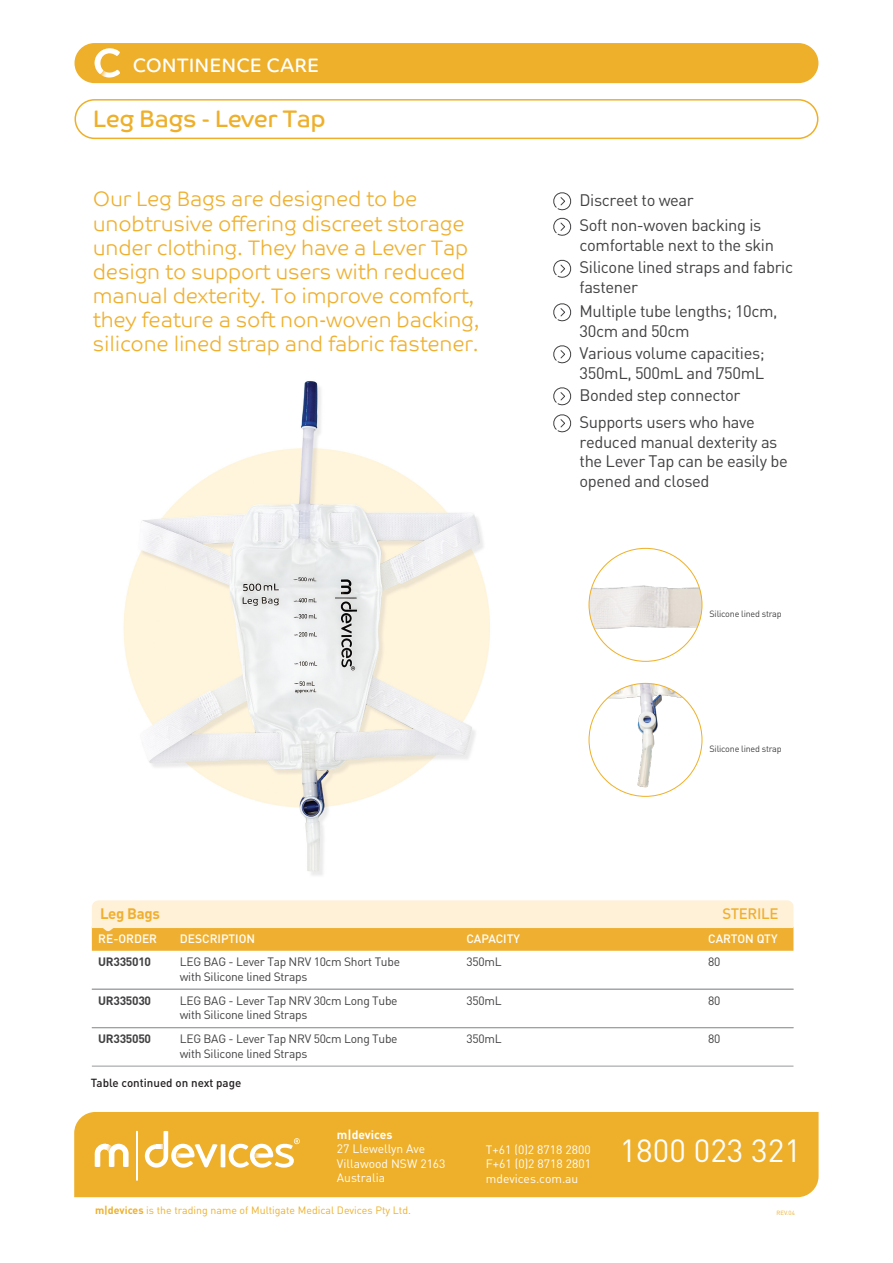
<style>
.page{position:relative;width:893px;height:1263px;background:#fff}
.page>*{position:absolute;margin:0;border:0;box-sizing:border-box;transform-origin:0 0}
.t1{font:31.65px "DIN Pro";color:#fdfefe}
.t2{font:24px "Co Text";letter-spacing:-.025em;color:#eeb02b}
.t3{font:300 21px/24.3px "Co Text";letter-spacing:-.01em;color:#efb02f}
.t4{font:19.5px "Co Text";color:#fff}
.t5{font:16.5px/22.2px "DIN Pro";letter-spacing:-.025em;color:#414042}
.t6{font:700 15px "DIN Pro";letter-spacing:-.025em;color:#efb031}
.t7{font:500 15px "DIN Pro";letter-spacing:-.025em;color:#efb031}
.t8{font:12px/14.4px "DIN Pro";letter-spacing:-.025em;color:#414042}
.t9{font:12px/14.5px "DIN Pro";color:#fffefe}
.t10{font:500 12px "DIN Pro";color:#fff}
.t11{font:700 12px "DIN Pro";letter-spacing:-.025em;color:#414042}
.t12{font:700 12px "DIN Pro";color:#fffefe}
.t13{font:500 11.7px "DIN Pro";color:#231f20}
.t14{font:10.5px "DIN Pro";color:#eeb02b}
.t15{font:9px "DIN Pro";letter-spacing:-.025em;color:#414142}
.t16{font:6px "DIN Pro";color:#eeb02b}
.s1{font-weight:700}
</style>
<div class="page">
<img style="left:91px;top:381px;width:519px;height:551px">
<img style="left:589px;top:548px;width:113px;height:113px;border-radius:56px">
<img style="left:589px;top:683px;width:113px;height:113px;border-radius:56px">
<svg style="left:92px;top:900px;width:701px;height:51px;background:#f7d38e"></svg>
<hr style="left:92px;top:989px;width:701px;height:1px;background:#9d9fa2">
<hr style="left:92px;top:1065px;width:701px;height:2px;background:#9d9fa2">
<hr style="left:92px;top:1027px;width:701px;height:1px;background:#9d9fa2">
<svg style="left:553px;top:192px;width:19px;height:44px"></svg>
<svg style="left:553px;top:259px;width:19px;height:19px"></svg>
<svg style="left:553px;top:303px;width:19px;height:19px"></svg>
<svg style="left:553px;top:345px;width:19px;height:19px"></svg>
<svg style="left:553px;top:386px;width:20px;height:20px"></svg>
<svg style="left:553px;top:413px;width:20px;height:20px"></svg>
<div style="left:75px;top:44px;width:743px;height:38px;background:#eeb02b;border-radius:19px"></div>
<div style="left:74px;top:43px;width:744px;height:40px;border:2px solid #eeb02b;border-radius:19px"></div>
<div style="left:74px;top:99px;width:744px;height:40px;border:2px solid #eeb02b;border-radius:19px"></div>
<svg style="left:94px;top:48px;width:26px;height:30px"></svg>
<div style="left:74px;top:1112px;width:745px;height:85px;background:#eeb02b"></div>
<svg style="left:95px;top:1144px;width:34px;height:23px"></svg>
<svg style="left:136px;top:1131px;width:2px;height:50px"></svg>
<svg style="left:145px;top:1131px;width:155px;height:37px"></svg>
<p class="t4" style="left:133px;top:54px;width:188px">CONTINENCE CARE</p>
<h2 class="t2" style="left:93px;top:105px;width:234px">Leg Bags - Lever Tap</h2>
<p class="t3" style="left:93px;top:186px;width:388px">Our Leg Bags are designed to be unobtrusive offering discreet storage under clothing. They have a Lever Tap design to support users with reduced manual dexterity. To improve comfort, they feature a soft non-woven backing, silicone lined strap and fabric fastener.</p>
<p class="t5" style="left:580px;top:186px;width:183px;line-height:25.5px">Discreet to wear<br>Soft non-woven backing is</p>
<p class="t5" style="left:580px;top:233px;width:215px">comfortable next to the skin<br>Silicone lined straps and fabric</p>
<p class="t5" style="left:580px;top:274px;width:200px;line-height:23.7px">fastener<br>Multiple tube lengths; 10cm,</p>
<p class="t5" style="left:580px;top:318px;width:187px">30cm and 50cm<br>Various volume capacities;</p>
<p class="t5" style="left:580px;top:360px;width:186px">350mL, 500mL and 750mL<br>Bonded step connector</p>
<p class="t5" style="left:580px;top:411px;width:210px;line-height:19.8px">Supports users who have reduced manual dexterity as the Lever Tap can be easily be opened and closed</p>
<p class="t15" style="left:709px;top:606px;width:74px">Silicone lined strap</p>
<p class="t15" style="left:709px;top:741px;width:74px">Silicone lined strap</p>
<p class="t6" style="left:100px;top:902px;width:61px">Leg Bags</p>
<p class="t7" style="left:722px;top:902px;width:57px">STERILE</p>
<p class="t10" style="left:98px;top:930px;width:60px">RE-ORDER</p>
<p class="t10" style="left:180px;top:930px;width:77px">DESCRIPTION</p>
<p class="t10" style="left:466px;top:930px;width:55px">CAPACITY</p>
<p class="t10" style="left:708px;top:930px;width:71px">CARTON QTY</p>
<p class="t11" style="left:98px;top:952px;width:54px">UR335010</p>
<p class="t8" style="left:180px;top:954px;width:222px">LEG BAG - Lever Tap NRV 10cm Short Tube with Silicone lined Straps</p>
<p class="t8" style="left:466px;top:954px;width:37px">350mL</p>
<p class="t8" style="left:708px;top:954px;width:14px">80</p>
<p class="t11" style="left:98px;top:991px;width:54px">UR335030</p>
<p class="t8" style="left:180px;top:992px;width:219px">LEG BAG - Lever Tap NRV 30cm Long Tube with Silicone lined Straps</p>
<p class="t8" style="left:466px;top:992px;width:37px">350mL</p>
<p class="t8" style="left:708px;top:992px;width:14px">80</p>
<p class="t11" style="left:98px;top:1029px;width:54px">UR335050</p>
<p class="t8" style="left:180px;top:1031px;width:219px">LEG BAG - Lever Tap NRV 50cm Long Tube with Silicone lined Straps</p>
<p class="t8" style="left:466px;top:1031px;width:37px">350mL</p>
<p class="t8" style="left:708px;top:1031px;width:14px">80</p>
<p class="t13" style="left:91px;top:1074px;width:152px">Table continued on next page</p>
<p class="t12" style="left:337px;top:1125px;width:57px">m|devices</p>
<p class="t9" style="left:337px;top:1141px;width:110px">27 Llewellyn Ave<br>Villawood NSW 2163<br>Australia</p>
<p class="t9" style="left:486px;top:1141px;width:107px;text-align:justify">T+61 (0)2 8718 2800<br>F+61 (0)2 8718 2801 mdevices.com.au</p>
<h1 class="t1" style="left:620px;top:1126px;width:183px">1800 023 321</h1>
<p class="t16" style="left:777px;top:1208px;width:20px">REV.04</p>
<p class="t14" style="left:95px;top:1203px;width:317px"><span class="s1">m|devices</span> is the trading name of Multigate Medical Devices Pty Ltd.</p>
</div>
